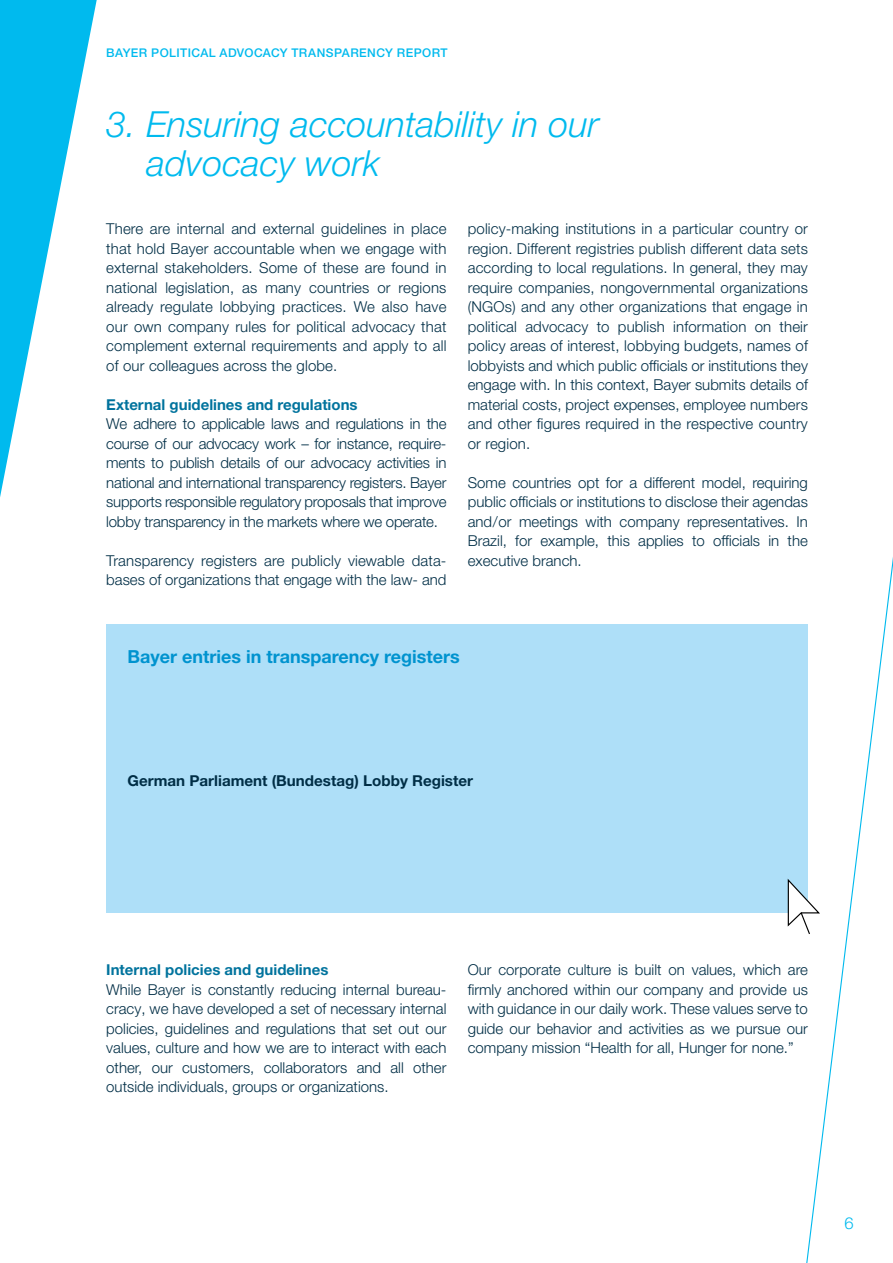
<style>
.page{position:relative;width:893px;height:1263px;background:#fff}
.page>*{position:absolute;margin:0;border:0;box-sizing:border-box;transform-origin:0 0}
.t1{font:italic 300 36px/39px "Helvetica Neue LT Pro";color:#00baee}
.t2{font:700 18px "Helvetica Neue LT Pro";color:#0093cf}
.t3{font:300 16.5px "Helvetica Neue LT Pro";color:#00baee}
.t4{font:300 15px/19.5px "Helvetica Neue LT Pro";color:#002e46;text-align:justify}
.t5{font:700 15px "Helvetica Neue LT Pro";color:#00739d}
.t6{font:700 15px "Helvetica Neue LT Pro";color:#002e46}
.t7{font:500 12px "Helvetica Neue LT Pro";letter-spacing:.035em;color:#00baee}
</style>
<div class="page">
<div style="left:106px;top:624px;width:702px;height:288px;background:#aedff8"></div>
<svg style="left:0;top:0;width:97px;height:497px"></svg>
<svg style="left:806px;top:557px;width:87px;height:706px"></svg>
<svg style="left:787px;top:877px;width:34px;height:58px"></svg>
<p class="t7" style="left:106px;top:46px;width:343px">BAYER POLITICAL ADVOCACY TRANSPARENCY REPORT</p>
<h1 class="t1" style="left:146px;top:104px;width:454px;text-indent:-40px">3. Ensuring accountability in our advocacy work</h1>
<p class="t4" style="left:106px;top:219px;width:342px">There are internal and external guidelines in place that hold Bayer accountable when we engage with external stakeholders. Some of these are found in national legislation, as many countries or regions already regulate lobbying practices. We also have our own company rules for political advocacy that complement external requirements and apply to all of our colleagues across the globe.</p>
<p class="t5" style="left:106px;top:395px;width:253px">External guidelines and regulations</p>
<p class="t4" style="left:106px;top:414px;width:342px">We adhere to applicable laws and regulations in the course of our advocacy work – for instance, require&shy;ments to publish details of our advocacy activities in national and international transparency registers. Bayer supports responsible regulatory proposals that improve lobby transparency in the markets where we operate.</p>
<p class="t4" style="left:106px;top:550px;width:342px">Transparency registers are publicly viewable data&shy;bases of organizations that engage with the law- and</p>
<p class="t4" style="left:468px;top:219px;width:342px">policy-making institutions in a particular country or region. Different registries publish different data sets according to local regulations. In general, they may require companies, nongovernmental organizations (NGOs) and any other organizations that engage in political advocacy to publish information on their policy areas of interest, lobbying budgets, names of lobbyists and which public officials or institutions they engage with. In this context, Bayer submits details of material costs, project expenses, employee numbers and other figures required in the respective country or region.</p>
<p class="t4" style="left:468px;top:472px;width:342px">Some countries opt for a different model, requiring public officials or institutions to disclose their agendas and/or meetings with company representatives. In Brazil, for example, this applies to officials in the executive branch.</p>
<p class="t2" style="left:128px;top:645px;width:334px">Bayer entries in transparency registers</p>
<p class="t6" style="left:128px;top:771px;width:347px">German Parliament (Bundestag) Lobby Register</p>
<p class="t5" style="left:106px;top:960px;width:224px">Internal policies and guidelines</p>
<p class="t4" style="left:106px;top:979px;width:342px">While Bayer is constantly reducing internal bureau&shy;cracy, we have developed a set of necessary internal policies, guidelines and regulations that set out our values, culture and how we are to interact with each other, our customers, collaborators and all other outside individuals, groups or organizations.</p>
<p class="t4" style="left:468px;top:960px;width:342px">Our corporate culture is built on values, which are firmly anchored within our company and provide us with guidance in our daily work. These values serve to guide our behavior and activities as we pursue our company mission “Health for all, Hunger for none.”</p>
<p class="t3" style="left:844px;top:1213px;width:11px">6</p>
</div>
